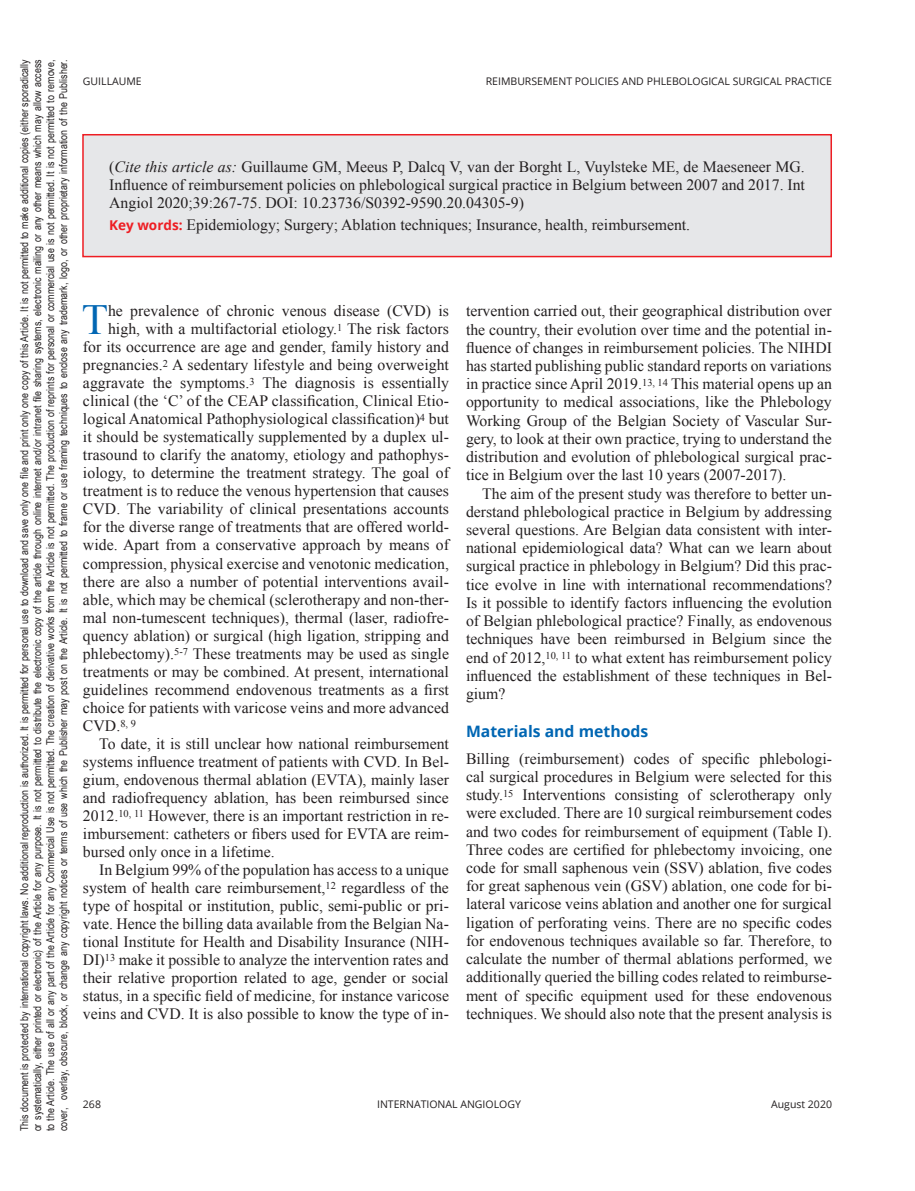
<style>
.page{position:relative;width:915px;height:1191px;background:#fff}
.page>*{position:absolute;margin:0;border:0;box-sizing:border-box;transform-origin:0 0}
.Paragraph_DropCap{font:42.9px "Times New Roman";color:#0166b3}
.Paragraph{font:15.75px/18.1px "Times New Roman";color:#231f20;text-align:justify}
.Paragraph_DropCap-2{font:15.75px "Times New Roman";letter-spacing:.005em;color:#231f20}
.Paragraph_Post_Head{font:15.75px/18.1px "Times New Roman";color:#231f20;text-align:justify}
.CITAZIONE{font:15.75px/18px "Times New Roman";color:#231f20;text-align:justify}
.Keywords{font:15.75px "Times New Roman";color:#231f20}
.Head1{font:700 15.75px "Open Sans";color:#0166b3}
.t1{font:10.8px/13px "Arial Narrow";color:#231f20;text-align:justify}
.TESTATINA{font:10.5px "Open Sans";color:#231f20}
.PIEDINO{font:10.5px "Open Sans";color:#231f20}
.s1{font-style:italic}
.s2{font-family:"Open Sans";font-weight:700;font-size:13.5px;color:#ee1d23}
</style>
<div class="page">
<div style="left:83px;top:135px;width:748px;height:121px;background:#e6e7e9"></div>
<div style="left:82px;top:134px;width:749px;height:123px;border:2px solid #ee1d23"></div>
<p class="t1" style="left:18px;top:1131px;width:1073px;rotate:-90deg">This document is protected by international copyright laws. No additional reproduction is authorized. It is permitted for personal use to download and save only one file and print only one copy of this Article. It is not permitted to make additional copies (either sporadically or systematically, either printed or electronic) of the Article for any purpose. It is not permitted to distribute the electronic copy of the article through online internet and/or intranet file sharing systems, electronic mailing or any other means which may allow access to the Article. The use of all or any part of the Article for any Commercial Use is not permitted. The creation of derivative works from the Article is not permitted. The production of reprints for personal or commercial use is not permitted. It is not permitted to remove, cover, overlay, obscure, block, or change any copyright notices or terms of use which the Publisher may post on the Article. It is not permitted to frame or use framing techniques to enclose any trademark, logo, or other proprietary information of the Publisher.</p>
<p class="TESTATINA" style="left:83px;top:74px;width:59px">GUILLAUME</p>
<p class="TESTATINA" style="left:485px;top:74px;width:347px">REIMBURSEMENT POLICIES AND PHLEBOLOGICAL SURGICAL PRACTICE</p>
<p class="CITAZIONE" style="left:109px;top:157px;width:697px">(<span class="s1">Cite this article as:</span> Guillaume GM, Meeus P, Dalcq V, van der Borght L, Vuylsteke ME, de Maeseneer MG.<br>Influence of reimbursement policies on phlebological surgical practice in Belgium between 2007 and 2017. Int Angiol 2020;39:267-75. DOI: 10.23736/S0392-9590.20.04305-9)</p>
<p class="Keywords" style="left:109px;top:214px;width:582px"><span class="s2">Key words</span><span class="s2">:</span> Epidemiology; Surgery; Ablation techniques; Insurance, health, reimbursement.</p>
<p class="Paragraph_DropCap" style="left:82px;top:291px;width:28px">T</p>
<p class="Paragraph_DropCap-2" style="left:108px;top:300px;width:342px">he prevalence of chronic venous disease (CVD) is</p>
<p class="Paragraph_DropCap-2" style="left:108px;top:318px;width:342px">high, with a multifactorial etiology.<sup>1</sup> The risk factors</p>
<p class="Paragraph_DropCap-2" style="left:83px;top:336px;width:367px">for its occurrence are age and gender, family history and</p>
<p class="Paragraph_DropCap-2" style="left:83px;top:354px;width:367px">pregnancies.<sup>2</sup> A sedentary lifestyle and being overweight</p>
<p class="Paragraph_DropCap-2" style="left:83px;top:372px;width:367px">aggravate the symptoms.<sup>3</sup> The diagnosis is essentially</p>
<p class="Paragraph_DropCap-2" style="left:83px;top:390px;width:367px">clinical (the ‘C’ of the CEAP classification, Clinical Etio-</p>
<p class="Paragraph_DropCap-2" style="left:83px;top:408px;width:367px">logical Anatomical Pathophysiological classification)<sup>4</sup> but</p>
<p class="Paragraph_DropCap-2" style="left:83px;top:426px;width:367px">it should be systematically supplemented by a duplex ul-</p>
<p class="Paragraph_DropCap-2" style="left:83px;top:444px;width:367px">trasound to clarify the anatomy, etiology and pathophys-</p>
<p class="Paragraph_DropCap-2" style="left:83px;top:462px;width:367px">iology, to determine the treatment strategy. The goal of</p>
<p class="Paragraph_DropCap-2" style="left:83px;top:480px;width:367px">treatment is to reduce the venous hypertension that causes</p>
<p class="Paragraph_DropCap-2" style="left:83px;top:498px;width:367px">CVD. The variability of clinical presentations accounts</p>
<p class="Paragraph_DropCap-2" style="left:83px;top:516px;width:367px">for the diverse range of treatments that are offered world-</p>
<p class="Paragraph_DropCap-2" style="left:83px;top:534px;width:367px">wide. Apart from a conservative approach by means of</p>
<p class="Paragraph_DropCap-2" style="left:83px;top:552px;width:367px">compression, physical exercise and venotonic medication,</p>
<p class="Paragraph_DropCap-2" style="left:83px;top:570px;width:367px">there are also a number of potential interventions avail-</p>
<p class="Paragraph_DropCap-2" style="left:83px;top:588px;width:367px">able, which may be chemical (sclerotherapy and non-ther-</p>
<p class="Paragraph_DropCap-2" style="left:83px;top:606px;width:367px">mal non-tumescent techniques), thermal (laser, radiofre-</p>
<p class="Paragraph_DropCap-2" style="left:83px;top:624px;width:367px">quency ablation) or surgical (high ligation, stripping and</p>
<p class="Paragraph_DropCap-2" style="left:83px;top:642px;width:367px">phlebectomy).<sup>5-7</sup> These treatments may be used as single</p>
<p class="Paragraph_DropCap-2" style="left:83px;top:660px;width:367px">treatments or may be combined. At present, international</p>
<p class="Paragraph_DropCap-2" style="left:83px;top:678px;width:367px">guidelines recommend endovenous treatments as a first</p>
<p class="Paragraph_DropCap-2" style="left:83px;top:696px;width:367px">choice for patients with varicose veins and more advanced</p>
<p class="Paragraph_DropCap-2" style="left:83px;top:714px;width:55px">CVD.<sup>8,</sup> <sup>9</sup></p>
<p class="Paragraph" style="left:83px;top:734px;width:367px;text-indent:16px">To date, it is still unclear how national reimbursement systems influence treatment of patients with CVD. In Bel&shy;gium, endovenous thermal ablation (EVTA), mainly laser and radiofrequency ablation, has been reimbursed since 2012.<sup>10,</sup> <sup>11</sup> However, there is an important restriction in re&shy;imbursement: catheters or fibers used for EVTA are reim&shy;bursed only once in a lifetime.</p>
<p class="Paragraph" style="left:83px;top:860px;width:367px;text-indent:16px">In Belgium 99% of the population has access to a unique system of health care reimbursement,<sup>12</sup> regardless of the type of hospital or institution, public, semi-public or pri&shy;vate. Hence the billing data available from the Belgian Na&shy;tional Institute for Health and Disability Insurance (NIH-DI)<sup>13</sup> make it possible to analyze the intervention rates and their relative proportion related to age, gender or social status, in a specific field of medicine, for instance varicose veins and CVD. It is also possible to know the type of in-</p>
<p class="Paragraph" style="left:466px;top:302px;width:367px">tervention carried out, their geographical distribution over the country, their evolution over time and the potential in&shy;fluence of changes in reimbursement policies. The NIHDI has started publishing public standard reports on variations in practice since April 2019.<sup>13,</sup> <sup>14</sup> This material opens up an opportunity to medical associations, like the Phlebology Working Group of the Belgian Society of Vascular Sur&shy;gery, to look at their own practice, trying to understand the distribution and evolution of phlebological surgical prac&shy;tice in Belgium over the last 10 years (2007-2017).</p>
<p class="Paragraph" style="left:466px;top:484px;width:367px;text-indent:16px">The aim of the present study was therefore to better un&shy;derstand phlebological practice in Belgium by addressing several questions. Are Belgian data consistent with inter&shy;national epidemiological data? What can we learn about surgical practice in phlebology in Belgium? Did this prac&shy;tice evolve in line with international recommendations?<br>Is it possible to identify factors influencing the evolution of Belgian phlebological practice? Finally, as endovenous techniques have been reimbursed in Belgium since the end of 2012,<sup>10,</sup> <sup>11</sup> to what extent has reimbursement policy influenced the establishment of these techniques in Bel&shy;gium?</p>
<p class="Head1" style="left:466px;top:720px;width:184px">Materials and methods</p>
<p class="Paragraph_Post_Head" style="left:466px;top:749px;width:367px">Billing (reimbursement) codes of specific phlebologi&shy;cal surgical procedures in Belgium were selected for this study.<sup>15</sup> Interventions consisting of sclerotherapy only were excluded. There are 10 surgical reimbursement codes and two codes for reimbursement of equipment (Table I).<br>Three codes are certified for phlebectomy invoicing, one code for small saphenous vein (SSV) ablation, five codes for great saphenous vein (GSV) ablation, one code for bi&shy;lateral varicose veins ablation and another one for surgical ligation of perforating veins. There are no specific codes for endovenous techniques available so far. Therefore, to calculate the number of thermal ablations performed, we additionally queried the billing codes related to reimburse&shy;ment of specific equipment used for these endovenous techniques. We should also note that the present analysis is</p>
<p class="PIEDINO" style="left:83px;top:1097px;width:20px">268</p>
<p class="PIEDINO" style="left:377px;top:1097px;width:145px">INTERNATI ONAL AN GI OLOGY</p>
<p class="PIEDINO" style="left:771px;top:1097px;width:62px">AUGUST 2020</p>
</div>
